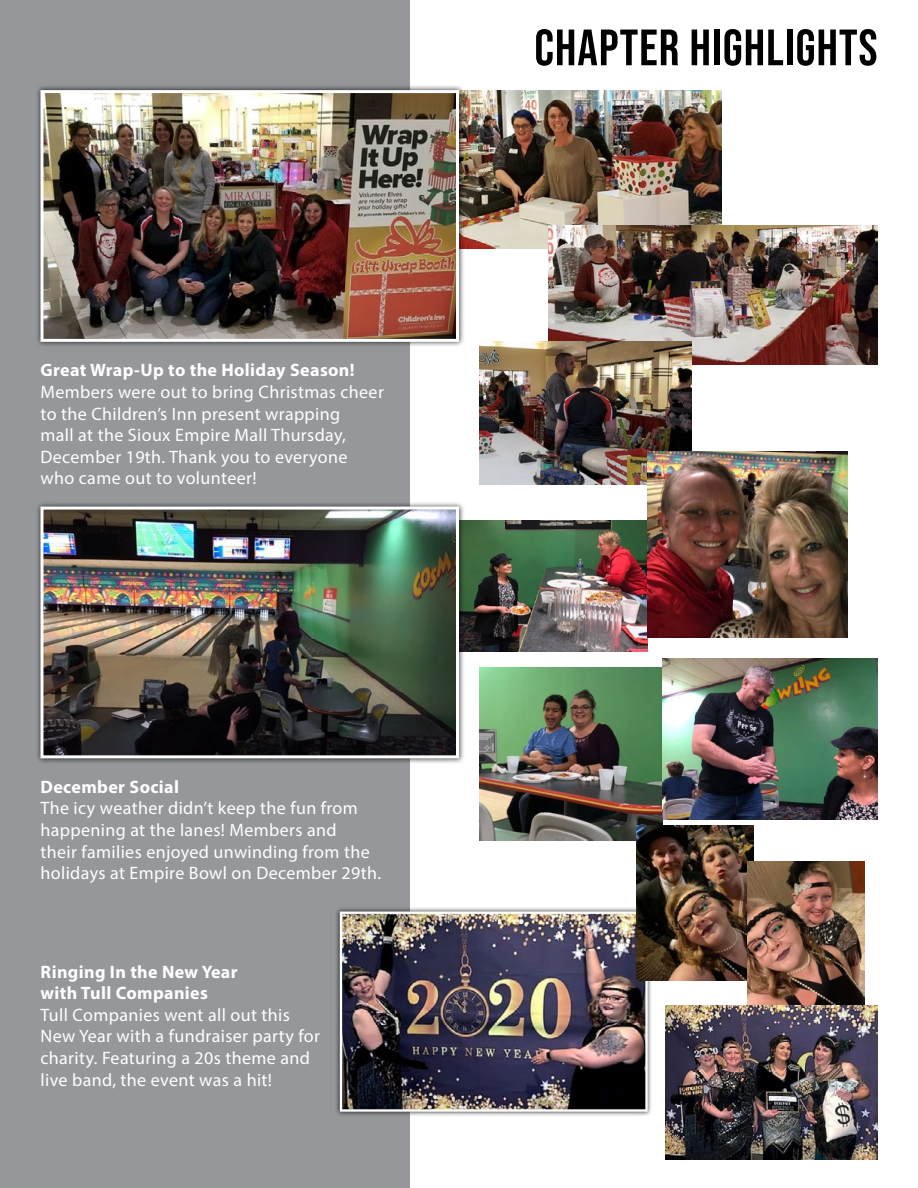
<style>
.page{position:relative;width:918px;height:1188px;background:#fff}
.page>*{position:absolute;margin:0;border:0;box-sizing:border-box;transform-origin:0 0}
.t1{font:51px "Bebas Neue";letter-spacing:.02em;color:#000}
.t2{font:18px/21.6px "Myriad Pro";letter-spacing:.02em;color:#fff}
.t3{font:700 18px/21.6px "Myriad Pro";letter-spacing:.02em;color:#fff}
</style>
<div class="page">
<img style="left:465px;top:520px;width:183px;height:132px">
<div style="left:0;top:0;width:410px;height:1188px;background:#95979a"></div>
<img style="left:465px;top:90px;width:256px;height:158px">
<img style="left:549px;top:226px;width:329px;height:139px">
<img style="left:480px;top:342px;width:211px;height:142px">
<div style="left:35px;top:85px;width:430px;height:262px;background:#000;opacity:.75"></div>
<img style="left:45px;top:94px;width:410px;height:244px">
<div style="left:41px;top:90px;width:418px;height:252px;border:3px solid #fff"></div>
<div style="left:35px;top:501px;width:430px;height:263px;background:#000;opacity:.75"></div>
<img style="left:45px;top:511px;width:410px;height:243px">
<div style="left:41px;top:507px;width:418px;height:251px;border:3px solid #fff"></div>
<div style="left:335px;top:907px;width:317px;height:210px;background:#000;opacity:.75"></div>
<img style="left:343px;top:915px;width:302px;height:194px">
<div style="left:340px;top:912px;width:308px;height:200px;border:2px solid #fff"></div>
<img style="left:648px;top:451px;width:199px;height:186px">
<img style="left:480px;top:667px;width:182px;height:173px">
<img style="left:662px;top:659px;width:216px;height:161px">
<img style="left:636px;top:825px;width:117px;height:156px">
<img style="left:747px;top:862px;width:117px;height:143px">
<img style="left:666px;top:1005px;width:212px;height:154px">
<p class="t3" style="left:40px;top:359px;width:316px">Great Wrap-Up to the Holiday Season!</p>
<p class="t2" style="left:40px;top:381px;width:345px">Members were out to bring Christmas cheer to the Children’s Inn present wrapping<br>mall at the Sioux Empire Mall Thursday, December 19th. Thank you to everyone who came out to volunteer!</p>
<p class="t3" style="left:40px;top:775px;width:140px">December Social</p>
<p class="t2" style="left:40px;top:797px;width:342px">The icy weather didn’t keep the fun from happening at the lanes! Members and<br>their families enjoyed unwinding from the holidays at Empire Bowl on December 29th.</p>
<p class="t3" style="left:40px;top:960px;width:199px">Ringing In the New Year with Tull Companies</p>
<p class="t2" style="left:40px;top:1004px;width:281px">Tull Companies went all out this<br>New Year with a fundraiser party for charity. Featuring a 20s theme and live band, the event was a hit!</p>
<h1 class="t1" style="left:534px;top:19px;width:345px">CHAPTER HIGHLIGHTS</h1>
</div>
